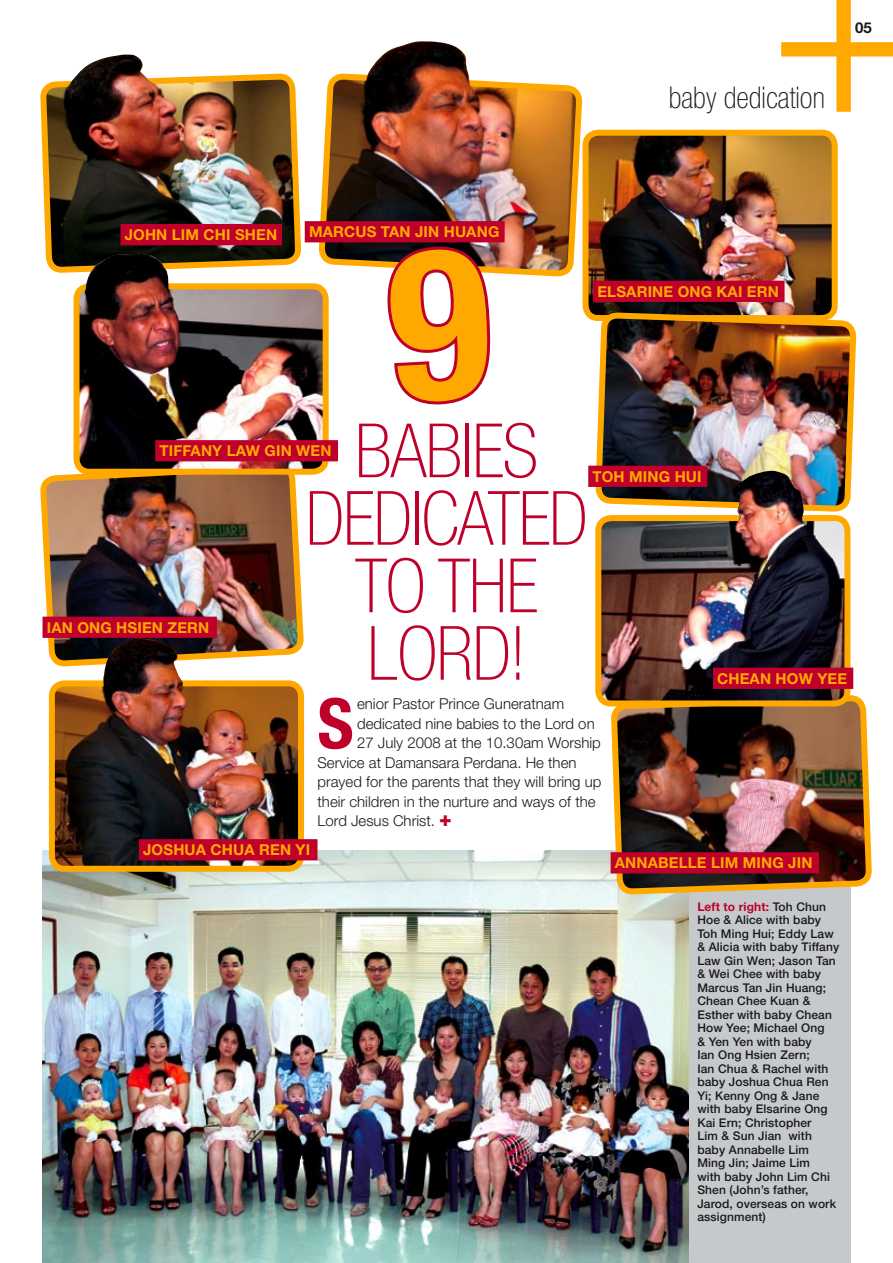
<style>
.page{position:relative;width:893px;height:1263px;background:#fff}
.page>*{position:absolute;margin:0;border:0;box-sizing:border-box;transform-origin:0 0}
.t1{font:100 condensed 75px/67.5px "Helvetica Neue";letter-spacing:-.02em;color:#be002a;text-align:center}
.t2{font:700 condensed 69.6px "Helvetica Neue";color:#be002a}
.t3{font:100 condensed 30px "Helvetica Neue";color:#1b1818}
.t4{font:300 15px "Helvetica Neue";color:#1b1818}
.t5{font:700 15px "Helvetica Neue";letter-spacing:.01em;color:#ffa900}
.t6{font:700 15px "Helvetica Neue";color:#1b1818}
.t7{font:500 12px/13.5px "Helvetica Neue";letter-spacing:.01em;color:#1b1818}
.s1{font-weight:800;font-size:21px;color:#be002a}
.s2{font-weight:700;color:#be002a}
</style>
<div class="page">
<div style="left:689px;top:850px;width:161px;height:413px;background:#c6c9cb"></div>
<svg style="left:781px;top:0;width:112px;height:112px"></svg>
<img style="left:43px;top:850px;width:646px;height:413px">
<img style="left:582px;top:129px;width:256px;height:189px">
<img style="left:592px;top:309px;width:265px;height:200px">
<img style="left:607px;top:695px;width:265px;height:197px">
<img style="left:40px;top:472px;width:267px;height:192px">
<img style="left:315px;top:73px;width:271px;height:201px">
<img style="left:363px;top:41px;width:112px;height:81px">
<img style="left:40px;top:73px;width:261px;height:197px">
<img style="left:64px;top:54px;width:97px;height:80px">
<img style="left:73px;top:283px;width:259px;height:189px">
<img style="left:83px;top:253px;width:90px;height:60px">
<img style="left:46px;top:680px;width:261px;height:189px">
<img style="left:103px;top:638px;width:80px;height:71px">
<img style="left:595px;top:515px;width:258px;height:188px">
<img style="left:732px;top:469px;width:80px;height:66px">
<div style="left:611px;top:852px;width:208px;height:21px;background:#be002a"></div>
<div style="left:120px;top:224px;width:162px;height:21px;background:#be002a"></div>
<div style="left:593px;top:281px;width:191px;height:21px;background:#be002a"></div>
<div style="left:139px;top:839px;width:178px;height:21px;background:#be002a"></div>
<div style="left:43px;top:617px;width:174px;height:21px;background:#be002a"></div>
<div style="left:713px;top:668px;width:140px;height:21px;background:#be002a"></div>
<div style="left:305px;top:221px;width:200px;height:21px;background:#be002a"></div>
<div style="left:155px;top:440px;width:183px;height:21px;background:#be002a"></div>
<div style="left:588px;top:466px;width:119px;height:21px;background:#be002a"></div>
<svg style="left:382px;top:242px;width:115px;height:163px"></svg>
<p class="t5" style="left:125px;top:225px;width:154px">JOHN LIM CHI SHEN</p>
<p class="t5" style="left:309px;top:222px;width:192px">MARCUS TAN JIN HUANG</p>
<h3 class="t3" style="left:669px;top:81px;width:158px">baby dedication</h3>
<p class="t6" style="left:855px;top:18px;width:18px">05</p>
<p class="t5" style="left:597px;top:282px;width:183px">ELSARINE ONG KAI ERN</p>
<h1 class="t1" style="left:305px;top:416px;width:284px">BABIES<br>DEDICATED<br>TO THE<br>LORD!</h1>
<p class="t5" style="left:159px;top:441px;width:174px">TIFFANY LAW GIN WEN</p>
<p class="t5" style="left:592px;top:467px;width:111px">TOH MING HUI</p>
<p class="t5" style="left:47px;top:618px;width:164px">IAN ONG HSIEN ZERN</p>
<h2 class="t2" style="left:317px;top:681px;width:38px">S</h2>
<p class="t4" style="left:357px;top:695px;width:209px">enior Pastor Prince Guneratnam</p>
<p class="t4" style="left:357px;top:714px;width:239px">dedicated nine babies to the Lord on</p>
<p class="t4" style="left:357px;top:734px;width:245px">27 July 2008 at the 10.30am Worship</p>
<p class="t4" style="left:317px;top:753px;width:261px">Service at Damansara Perdana. He then</p>
<p class="t4" style="left:317px;top:773px;width:285px">prayed for the parents that they will bring up</p>
<p class="t4" style="left:317px;top:792px;width:280px">their children in the nurture and ways of the</p>
<p class="t4" style="left:317px;top:812px;width:136px">Lord Jesus Christ. <span class="s1">+</span></p>
<p class="t5" style="left:717px;top:669px;width:131px">CHEAN HOW YEE</p>
<p class="t5" style="left:143px;top:840px;width:169px">JOSHUA CHUA REN YI</p>
<p class="t5" style="left:615px;top:853px;width:199px">ANNABELLE LIM MING JIN</p>
<p class="t7" style="left:697px;top:900px;width:143px"><span class="s2">Left to right:</span> Toh Chun<br>Hoe &amp; Alice with baby<br>Toh Ming Hui; Eddy Law &amp; Alicia with baby Tiffany<br>Law Gin Wen; Jason Tan &amp; Wei Chee with baby<br>Marcus Tan Jin Huang;<br>Chean Chee Kuan &amp;<br>Esther with baby Chean<br>How Yee; Michael Ong<br>&amp; Yen Yen with baby<br>Ian Ong Hsien Zern;<br>Ian Chua &amp; Rachel with baby Joshua Chua Ren<br>Yi; Kenny Ong &amp; Jane with baby Elsarine Ong<br>Kai Ern; Christopher<br>Lim &amp; Sun Jian with baby Annabelle Lim<br>Ming Jin; Jaime Lim<br>with baby John Lim Chi<br>Shen (John’s father,<br>Jarod, overseas on work assignment)</p>
</div>
